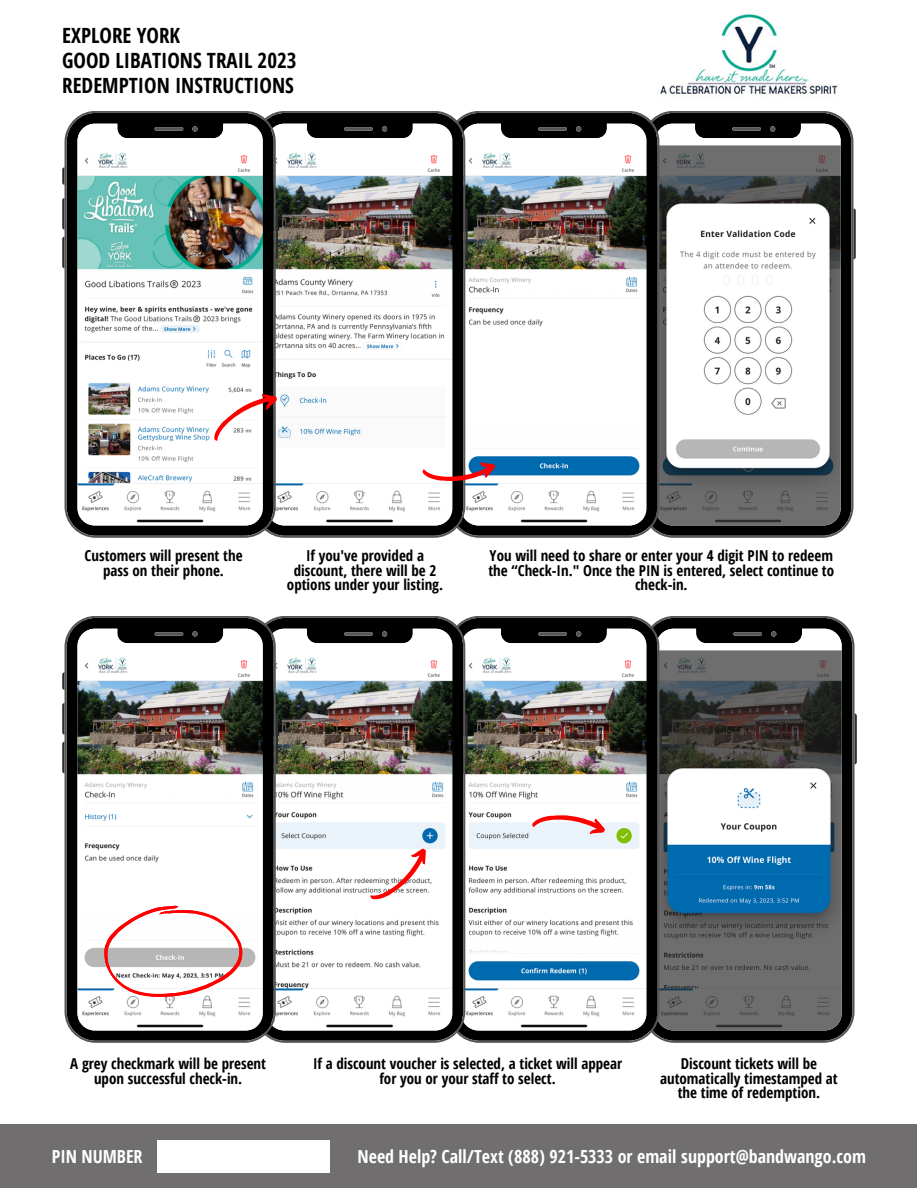
<style>
.page{position:relative;width:918px;height:1188px;background:#fff}
.page>*{position:absolute;margin:0;border:0;box-sizing:border-box;transform-origin:0 0}
.t1{font:700 21px "Open Sans Condensed";color:#000}
.t2{font:700 18px "Open Sans Condensed";color:#fff}
.t3{font:700 15px/14.7px "Open Sans Condensed";color:#000;text-align:center}
</style>
<div class="page">
<div style="left:0;top:1124px;width:917px;height:64px;background:#706e6e"></div>
<svg style="left:853px;top:208px;width:2px;height:51px"></svg>
<svg style="left:659px;top:111px;width:194px;height:427px"></svg>
<svg style="left:659px;top:208px;width:2px;height:51px"></svg>
<img style="left:465px;top:111px;width:194px;height:427px">
<svg style="left:465px;top:208px;width:2px;height:51px"></svg>
<img style="left:276px;top:111px;width:189px;height:427px">
<svg style="left:62px;top:167px;width:3px;height:18px"></svg>
<svg style="left:62px;top:198px;width:3px;height:32px"></svg>
<svg style="left:62px;top:237px;width:3px;height:31px"></svg>
<svg style="left:276px;top:208px;width:2px;height:51px"></svg>
<img style="left:65px;top:111px;width:211px;height:427px">
<svg style="left:855px;top:713px;width:2px;height:51px"></svg>
<svg style="left:659px;top:616px;width:196px;height:427px"></svg>
<svg style="left:659px;top:713px;width:2px;height:51px"></svg>
<img style="left:465px;top:616px;width:194px;height:427px">
<svg style="left:465px;top:713px;width:2px;height:51px"></svg>
<img style="left:276px;top:616px;width:189px;height:427px">
<svg style="left:62px;top:672px;width:3px;height:18px"></svg>
<svg style="left:62px;top:703px;width:3px;height:32px"></svg>
<svg style="left:62px;top:742px;width:3px;height:31px"></svg>
<svg style="left:276px;top:713px;width:2px;height:51px"></svg>
<img style="left:65px;top:616px;width:211px;height:427px">
<svg style="left:209px;top:386px;width:70px;height:62px"></svg>
<svg style="left:422px;top:462px;width:73px;height:19px"></svg>
<svg style="left:365px;top:846px;width:69px;height:60px"></svg>
<svg style="left:532px;top:815px;width:73px;height:19px"></svg>
<svg style="left:104px;top:906px;width:139px;height:91px"></svg>
<div style="left:157px;top:1140px;width:173px;height:32px;background:#fff"></div>
<img style="left:660px;top:14px;width:178px;height:80px">
<p class="t1" style="left:62px;top:21px;width:119px">EXPLORE YORK</p>
<p class="t1" style="left:62px;top:46px;width:236px">GOOD LIBATIONS TRAIL 2023</p>
<p class="t1" style="left:62px;top:70px;width:233px">REDEMPTION INSTRUCTIONS</p>
<p class="t3" style="left:85px;top:548px;width:160px">Customers will present the pass on their phone.</p>
<p class="t3" style="left:287px;top:548px;width:158px">If you've provided a discount, there will be 2 options under your listing.</p>
<p class="t3" style="left:488px;top:548px;width:347px">You will need to share or enter your 4 digit PIN to redeem the “Check-In." Once the PIN is entered, select continue to check-in.</p>
<p class="t3" style="left:70px;top:1056px;width:197px">A grey checkmark will be present upon successful check-in.</p>
<p class="t3" style="left:313px;top:1056px;width:311px">If a discount voucher is selected, a ticket will appear for you or your staff to select.</p>
<p class="t3" style="left:660px;top:1056px;width:179px">Discount tickets will be automatically timestamped at the time of redemption.</p>
<p class="t2" style="left:52px;top:1144px;width:92px">PIN NUMBER</p>
<p class="t2" style="left:358px;top:1144px;width:510px">Need Help? Call/Text (888) 921-5333 or email support@bandwango.com</p>
</div>
